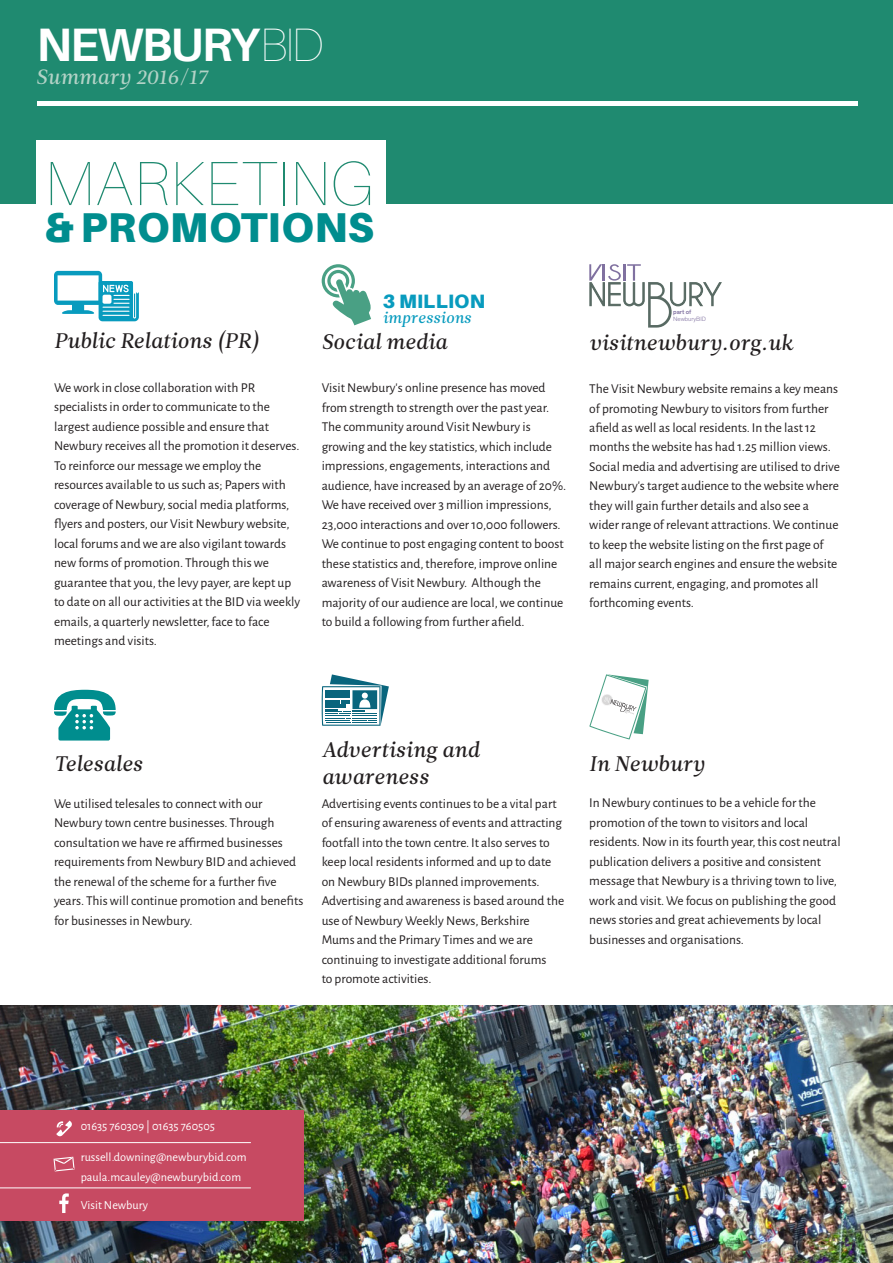
<style>
.page{position:relative;width:893px;height:1263px;background:#fff}
.page>*{position:absolute;margin:0;border:0;box-sizing:border-box;transform-origin:0 0}
.t1{font:200 62.4px "Aileron";letter-spacing:.01em;color:#1f8a70}
.t2{font:700 46.95px "Aileron";letter-spacing:-.04em;color:#fff}
.t3{font:900 41.7px "Aileron";letter-spacing:.01em;color:#008d8e}
.t4{font:21px/27px "Leitura News Italic 2";color:#231f20}
.t5{font:20.7px "Leitura News Italic 2";color:#b2d2c6}
.t6{font:900 19.35px "Aileron";letter-spacing:.01em;color:#089bbe}
.t7{font:15.45px "Leitura News Italic 2";color:#089bbe}
.t8{font:13.5px/19.5px "Alegreya Sans";color:#231f20}
.t9{font:12.3px/20px "Alegreya Sans";color:#fff}
.t10{font:300 6.3px "Theinhardt";color:#8071a0}
.t11{font:500 6.3px "Theinhardt";color:#8071a0}
.s1{font-weight:200}
</style>
<div class="page">
<div style="left:0;top:0;width:893px;height:204px;background:#1f8a70"></div>
<div style="left:36px;top:140px;width:350px;height:115px;background:#fff"></div>
<svg style="left:54px;top:271px;width:85px;height:50px"></svg>
<svg style="left:322px;top:264px;width:49px;height:61px"></svg>
<svg style="left:321px;top:674px;width:68px;height:52px"></svg>
<svg style="left:589px;top:674px;width:60px;height:66px"></svg>
<img style="left:0;top:1005px;width:893px;height:258px">
<div style="left:0;top:1110px;width:304px;height:110px;background:#c74a62"></div>
<svg style="left:56px;top:1120px;width:16px;height:16px"></svg>
<svg style="left:53px;top:1157px;width:22px;height:14px"></svg>
<svg style="left:59px;top:1193px;width:10px;height:20px"></svg>
<hr style="left:0;top:1142px;width:251px;height:1px;background:#fff">
<hr style="left:0;top:1187px;width:251px;height:1px;background:#fff">
<div style="left:37px;top:101px;width:821px;height:5px;background:#fff"></div>
<svg style="left:54px;top:690px;width:62px;height:50px"></svg>
<svg style="left:589px;top:264px;width:133px;height:64px"></svg>
<h2 class="t2" style="left:36px;top:19px;width:289px">NEWBURY<span class="s1">BID</span></h2>
<h3 class="t5" style="left:36px;top:64px;width:173px">Summary 2016/17</h3>
<h1 class="t1" style="left:45px;top:149px;width:331px">MARKETING</h1>
<h3 class="t3" style="left:44px;top:203px;width:331px">&amp; PROMOTIONS</h3>
<h3 class="t4" style="left:54px;top:328px;width:207px">Public Relations (PR)</h3>
<p class="t8" style="left:54px;top:377px;width:248px">We work in close collaboration with PR specialists in order to communicate to the largest audience possible and ensure that Newbury receives all the promotion it deserves.<br>To reinforce our message we employ the resources available to us such as; Papers with coverage of Newbury, social media platforms, flyers and posters, our Visit Newbury website, local forums and we are also vigilant towards new forms of promotion. Through this we guarantee that you, the levy payer, are kept up to date on all our activities at the BID via weekly emails, a quarterly newsletter, face to face meetings and visits.</p>
<h3 class="t6" style="left:383px;top:289px;width:104px">3 MILLION</h3>
<p class="t7" style="left:383px;top:308px;width:90px">impressions</p>
<h3 class="t4" style="left:322px;top:329px;width:127px">Social media</h3>
<p class="t8" style="left:322px;top:378px;width:246px">Visit Newbury's online presence has moved from strength to strength over the past year.<br>The community around Visit Newbury is growing and the key statistics, which include impressions, engagements, interactions and audience, have increased by an average of 20%.<br>We have received over 3 million impressions, 23,000 interactions and over 10,000 followers.<br>We continue to post engaging content to boost these statistics and, therefore, improve online awareness of Visit Newbury. Although the majority of our audience are local, we continue to build a following from further afield.</p>
<p class="t11" style="left:673px;top:308px;width:20px">part of</p>
<p class="t10" style="left:673px;top:315px;width:34px">NewburyBID</p>
<h3 class="t4" style="left:589px;top:329px;width:205px">visitnewbury.org.uk</h3>
<p class="t8" style="left:589px;top:378px;width:252px">The Visit Newbury website remains a key means of promoting Newbury to visitors from further afield as well as local residents. In the last 12 months the website has had 1.25 million views.<br>Social media and advertising are utilised to drive Newbury's target audience to the website where they will gain further details and also see a wider range of relevant attractions. We continue to keep the website listing on the first page of all major search engines and ensure the website remains current, engaging, and promotes all forthcoming events.</p>
<h3 class="t4" style="left:54px;top:751px;width:90px">Telesales</h3>
<p class="t8" style="left:54px;top:793px;width:251px">We utilised telesales to connect with our Newbury town centre businesses. Through consultation we have re affirmed businesses requirements from Newbury BID and achieved the renewal of the scheme for a further five years. This will continue promotion and benefits for businesses in Newbury.</p>
<h3 class="t4" style="left:322px;top:736px;width:159px">Advertising and awareness</h3>
<p class="t8" style="left:322px;top:793px;width:244px">Advertising events continues to be a vital part of ensuring awareness of events and attracting footfall into the town centre. It also serves to keep local residents informed and up to date on Newbury BIDs planned improvements.<br>Advertising and awareness is based around the use of Newbury Weekly News, Berkshire Mums and the Primary Times and we are continuing to investigate additional forums<br>to promote activities.</p>
<h3 class="t4" style="left:589px;top:750px;width:117px">In Newbury</h3>
<p class="t8" style="left:589px;top:792px;width:253px">In Newbury continues to be a vehicle for the promotion of the town to visitors and local residents. Now in its fourth year, this cost neutral publication delivers a positive and consistent message that Newbury is a thriving town to live, work and visit. We focus on publishing the good news stories and great achievements by local businesses and organisations.</p>
<p class="t9" style="left:81px;top:1116px;width:136px">01635 760309 | 01635 760505</p>
<p class="t9" style="left:81px;top:1147px;width:167px">russell.downing@newburybid.com paula.mcauley@newburybid.com</p>
<p class="t9" style="left:81px;top:1195px;width:69px">Visit Newbury</p>
</div>
